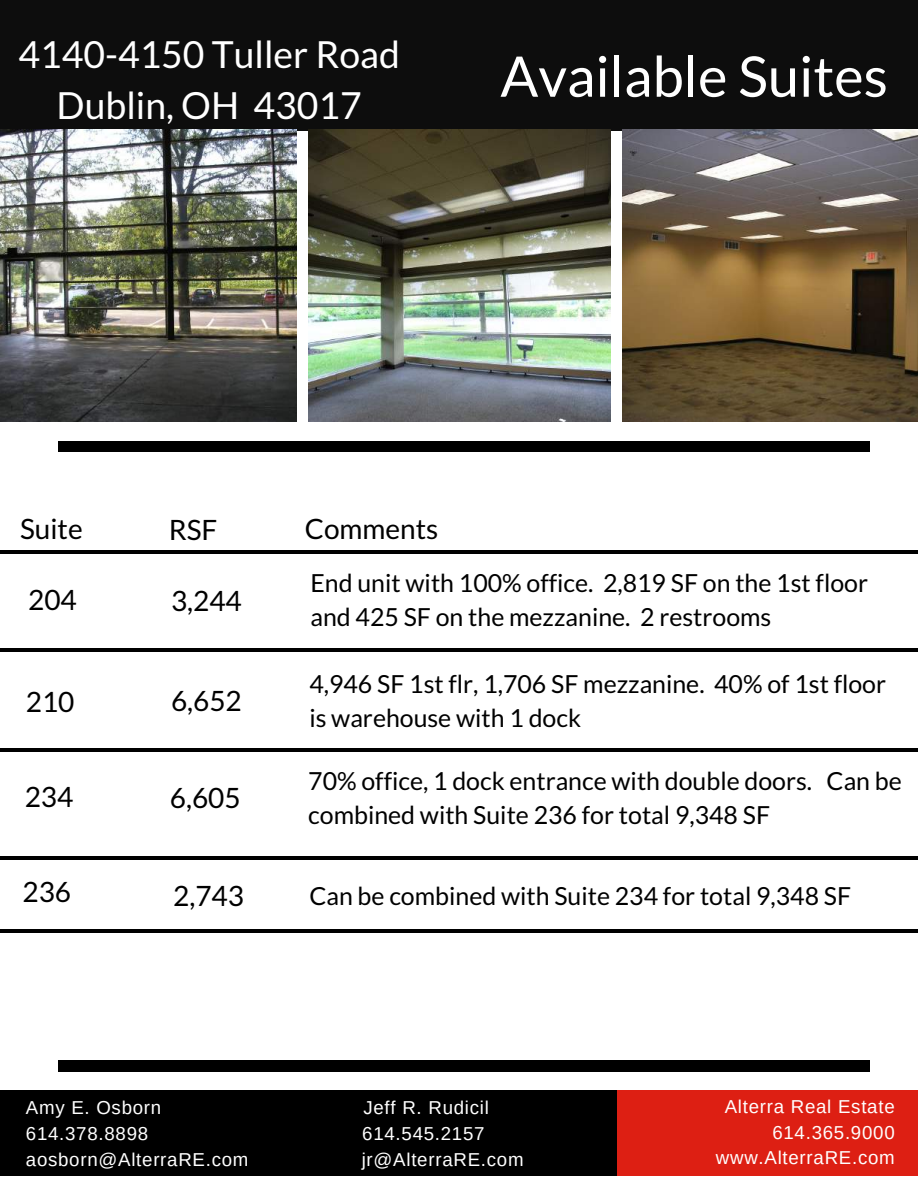
<style>
.page{position:relative;width:918px;height:1188px;background:#fff}
.page>*{position:absolute;margin:0;border:0;box-sizing:border-box;transform-origin:0 0}
.t1{font:55.95px "Lato";color:#fff}
.t2{font:37.35px/51.8px "Lato";color:#fff;text-align:center}
.t3{font:28.05px "Lato";color:#000}
.t4{font:24.9px/33.8px "Lato";color:#000}
.t5{font:18.75px/25.8px "Arimo";letter-spacing:.04em;color:#fff;text-align:right}
</style>
<div class="page">
<div style="left:0;top:0;width:918px;height:130px;background:#0d0d0d"></div>
<div style="left:58px;top:441px;width:811px;height:11px;background:#000"></div>
<img style="left:0;top:129px;width:297px;height:293px">
<img style="left:308px;top:129px;width:303px;height:293px">
<img style="left:622px;top:129px;width:296px;height:293px">
<div style="left:0;top:1090px;width:620px;height:86px;background:#000"></div>
<div style="left:618px;top:1090px;width:300px;height:86px;background:#dd1f13"></div>
<hr style="left:0;top:550px;width:918px;height:4px;background:#000">
<hr style="left:0;top:856px;width:918px;height:4px;background:#000">
<hr style="left:0;top:929px;width:918px;height:4px;background:#000">
<hr style="left:0;top:748px;width:918px;height:4px;background:#000">
<div style="left:58px;top:1061px;width:811px;height:11px;background:#000"></div>
<hr style="left:0;top:648px;width:918px;height:4px;background:#000">
<h2 class="t2" style="left:19px;top:27px;width:383px">4140-4150 Tuller Road<br>Dublin, OH 43017</h2>
<h1 class="t1" style="left:500px;top:42px;width:389px">Available Suites</h1>
<p class="t3" style="left:20px;top:511px;width:64px">Suite</p>
<p class="t3" style="left:169px;top:512px;width:50px">RSF</p>
<p class="t3" style="left:305px;top:511px;width:135px">Comments</p>
<p class="t3" style="left:28px;top:582px;width:50px">204</p>
<p class="t3" style="left:171px;top:583px;width:72px">3,244</p>
<p class="t3" style="left:26px;top:684px;width:50px">210</p>
<p class="t3" style="left:171px;top:683px;width:72px">6,652</p>
<p class="t3" style="left:25px;top:779px;width:50px">234</p>
<p class="t3" style="left:170px;top:780px;width:72px">6,605</p>
<p class="t4" style="left:310px;top:565px;width:559px">End unit with 100% office. 2,819 SF on the 1st floor and 425 SF on the mezzanine. 2 restrooms</p>
<p class="t4" style="left:309px;top:666px;width:578px">4,946 SF 1st flr, 1,706 SF mezzanine. 40% of 1st floor is warehouse with 1 dock</p>
<p class="t4" style="left:308px;top:763px;width:595px">70% office, 1 dock entrance with double doors. Can be combined with Suite 236 for total 9,348 SF</p>
<p class="t3" style="left:22px;top:875px;width:50px">236</p>
<p class="t3" style="left:173px;top:878px;width:72px">2,743</p>
<p class="t4" style="left:309px;top:878px;width:543px">Can be combined with Suite 234 for total 9,348 SF</p>
<p class="t5" style="left:26px;top:1094px;width:137px">Amy E. Osborn</p>
<p class="t5" style="left:363px;top:1094px;width:127px">Jeff R. Rudicil</p>
<p class="t5" style="left:26px;top:1120px;width:124px">614.378.8898</p>
<p class="t5" style="left:362px;top:1120px;width:124px">614.545.2157</p>
<p class="t5" style="left:26px;top:1146px;width:224px">aosborn@AlterraRE.com</p>
<p class="t5" style="left:362px;top:1146px;width:163px">jr@AlterraRE.com</p>
<p class="t5" style="left:716px;top:1093px;width:180px">Alterra Real Estate<br>614.365.9000 www.AlterraRE.com</p>
</div>
